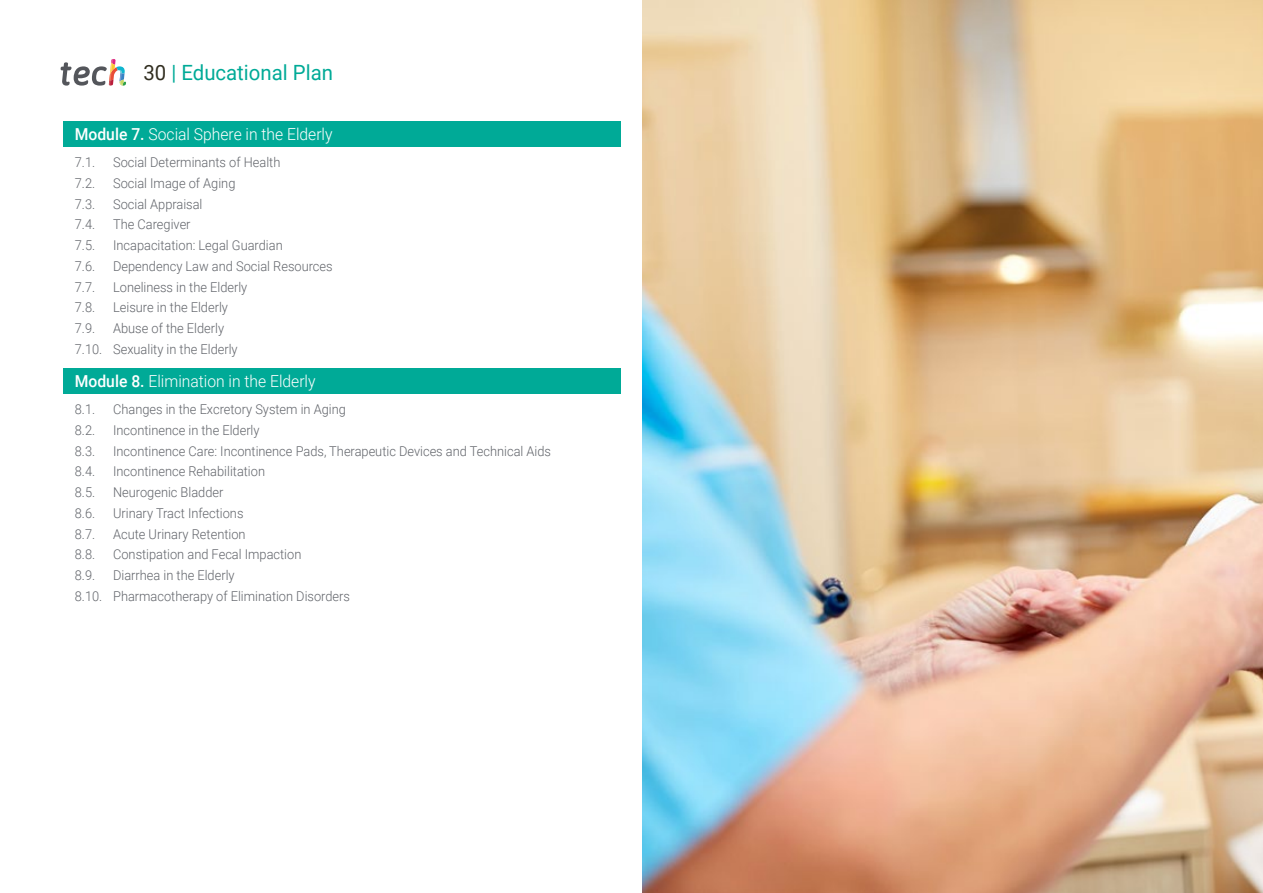
<style>
.page{position:relative;width:1263px;height:893px;background:#fff}
.page>*{position:absolute;margin:0;border:0;box-sizing:border-box;transform-origin:0 0}
.t1{font:21px "Roboto";color:#00aa97}
.t2{font:300 16.5px "Roboto";color:#fff;scale:.95 1}
.t3{font:300 13.5px/20.7px "Roboto";color:#61646a;scale:.95 1}
.s1{color:#312e20}
.s2{font-weight:500}
</style>
<div class="page">
<svg style="left:61px;top:59px;width:65px;height:27px"></svg>
<img style="left:642px;top:0;width:621px;height:893px">
<div style="left:64px;top:121px;width:557px;height:25px;background:#00aa97"></div>
<div style="left:64px;top:368px;width:557px;height:25px;background:#00aa97"></div>
<h1 class="t1" style="left:144px;top:57px;width:191px"><span class="s1">30</span> | Educational Plan</h1>
<p class="t2" style="left:75px;top:123px;width:273px"><span class="s2">Module 7.</span> Social Sphere in the Elderly</p>
<p class="t3" style="left:75px;top:151px;width:23px">7.1.</p>
<p class="t3" style="left:113px;top:151px;width:178px">Social Determinants of Health</p>
<p class="t3" style="left:75px;top:172px;width:23px">7.2.</p>
<p class="t3" style="left:113px;top:172px;width:130px">Social Image of Aging</p>
<p class="t3" style="left:75px;top:193px;width:23px">7.3.</p>
<p class="t3" style="left:113px;top:193px;width:96px">Social Appraisal</p>
<p class="t3" style="left:75px;top:214px;width:23px">7.4.</p>
<p class="t3" style="left:113px;top:214px;width:83px">The Caregiver</p>
<p class="t3" style="left:75px;top:234px;width:23px">7.5.</p>
<p class="t3" style="left:113px;top:234px;width:180px">Incapacitation: Legal Guardian</p>
<p class="t3" style="left:75px;top:255px;width:23px">7.6.</p>
<p class="t3" style="left:113px;top:255px;width:233px">Dependency Law and Social Resources</p>
<p class="t3" style="left:75px;top:276px;width:23px">7.7.</p>
<p class="t3" style="left:113px;top:276px;width:143px">Loneliness in the Elderly</p>
<p class="t3" style="left:75px;top:297px;width:23px">7.8.</p>
<p class="t3" style="left:113px;top:297px;width:122px">Leisure in the Elderly</p>
<p class="t3" style="left:75px;top:317px;width:23px">7.9.</p>
<p class="t3" style="left:75px;top:317px;width:173px;text-indent:38px">Abuse of the Elderly<br>7.10. Sexuality in the Elderly</p>
<p class="t2" style="left:75px;top:370px;width:255px"><span class="s2">Module 8.</span> Elimination in the Elderly</p>
<p class="t3" style="left:75px;top:398px;width:23px">8.1.</p>
<p class="t3" style="left:113px;top:398px;width:247px">Changes in the Excretory System in Aging</p>
<p class="t3" style="left:75px;top:419px;width:23px">8.2.</p>
<p class="t3" style="left:113px;top:419px;width:156px">Incontinence in the Elderly</p>
<p class="t3" style="left:75px;top:440px;width:23px">8.3.</p>
<p class="t3" style="left:113px;top:440px;width:462px">Incontinence Care: Incontinence Pads, Therapeutic Devices and Technical Aids</p>
<p class="t3" style="left:75px;top:461px;width:23px">8.4.</p>
<p class="t3" style="left:113px;top:461px;width:161px">Incontinence Rehabilitation</p>
<p class="t3" style="left:75px;top:481px;width:23px">8.5.</p>
<p class="t3" style="left:113px;top:481px;width:118px">Neurogenic Bladder</p>
<p class="t3" style="left:75px;top:502px;width:23px">8.6.</p>
<p class="t3" style="left:113px;top:502px;width:139px">Urinary Tract Infections</p>
<p class="t3" style="left:75px;top:523px;width:23px">8.7.</p>
<p class="t3" style="left:113px;top:523px;width:141px">Acute Urinary Retention</p>
<p class="t3" style="left:75px;top:544px;width:23px">8.8.</p>
<p class="t3" style="left:113px;top:544px;width:200px">Constipation and Fecal Impaction</p>
<p class="t3" style="left:75px;top:564px;width:23px">8.9.</p>
<p class="t3" style="left:75px;top:564px;width:291px;text-indent:38px">Diarrhea in the Elderly<br>8.10. Pharmacotherapy of Elimination Disorders</p>
</div>
